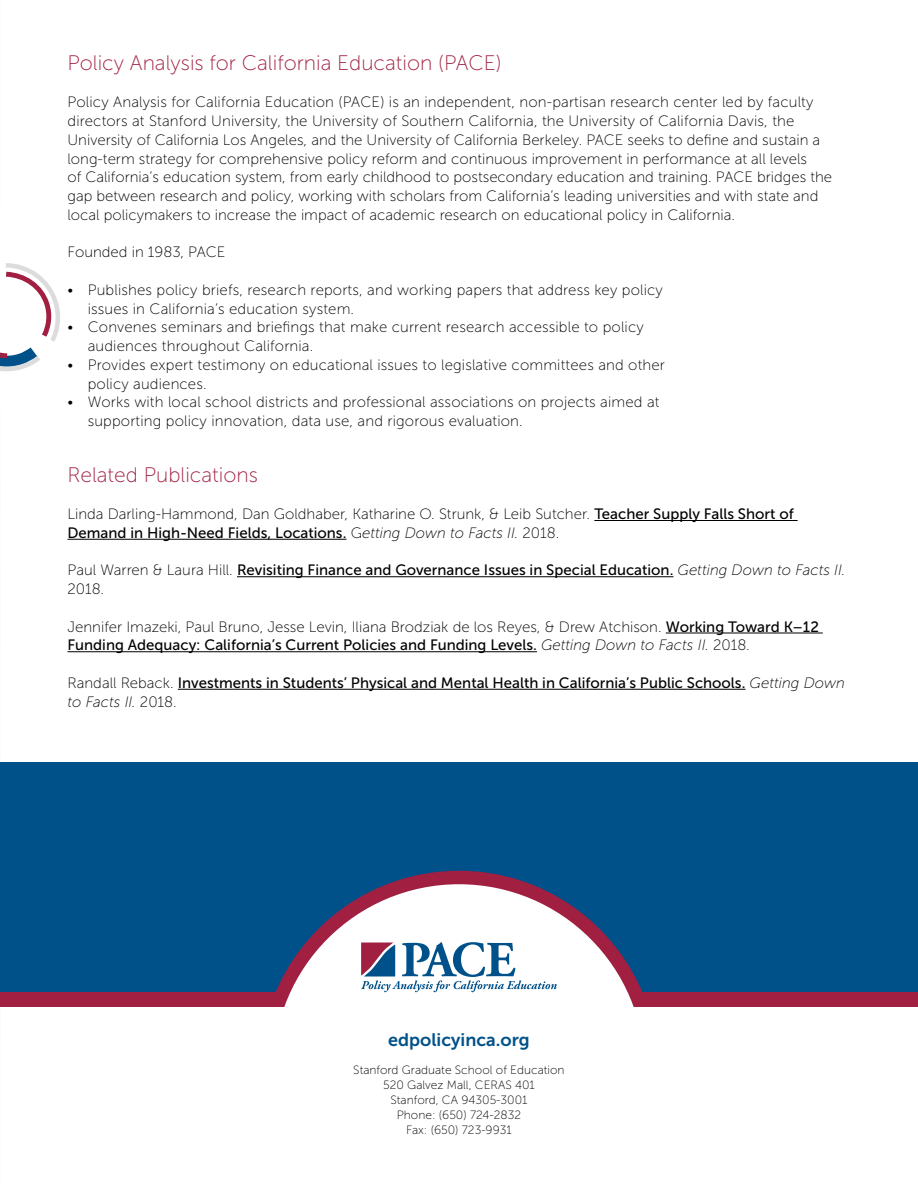
<style>
.page{position:relative;width:918px;height:1188px;background:#fff}
.page>*{position:absolute;margin:0;border:0;box-sizing:border-box;transform-origin:0 0}
.PACE___Pubs_Subhead{font:21px "Museo Sans 100";color:#a11f41}
.Subhead_1{font:18px "Museo Sans 700";color:#00518a}
.Body{font:15px/18.8px "Museo Sans 100";color:#000}
.Body-2{font:15px/18.8px "Museo Sans 500";color:#000}
.Body-3{font:12px "Museo Sans 100";color:#000}
.s1{font-family:"Museo Sans 500"}
.s2{font-style:italic}
.s3{font-family:"Museo Sans 100"}
.s4{font-family:"Museo Sans 100";font-style:italic}
</style>
<div class="page">
<div style="left:0;top:763px;width:918px;height:229px;background:#00518a"></div>
<div style="left:0;top:992px;width:918px;height:14px;background:#a11f41"></div>
<svg style="left:0;top:263px;width:60px;height:109px"></svg>
<svg style="left:388px;top:871px;width:142px;height:13px;fill:#a11f41"></svg>
<svg style="left:273px;top:884px;width:372px;height:123px;fill:#fff"></svg>
<svg style="left:361px;top:942px;width:196px;height:50px"></svg>
<hr style="left:594px;top:520px;width:204px;height:1px;background:#000">
<hr style="left:68px;top:539px;width:279px;height:1px;background:#000">
<hr style="left:237px;top:576px;width:436px;height:1px;background:#000">
<hr style="left:666px;top:633px;width:157px;height:1px;background:#000">
<hr style="left:68px;top:651px;width:469px;height:1px;background:#000">
<hr style="left:178px;top:689px;width:567px;height:1px;background:#000">
<p class="PACE___Pubs_Subhead" style="left:68px;top:51px;width:436px">Policy Analysis for California Education (PACE)</p>
<p class="Body" style="left:68px;top:93px;width:766px">Policy Analysis for California Education (PACE) is an independent, non-partisan research center led by faculty directors at Stanford University, the University of Southern California, the University of California Davis, the University of California Los Angeles, and the University of California Berkeley. PACE seeks to define and sustain a long-term strategy for comprehensive policy reform and continuous improvement in performance at all levels<br>of California’s education system, from early childhood to postsecondary education and training. PACE bridges the gap between research and policy, working with scholars from California’s leading universities and with state and local policymakers to increase the impact of academic research on educational policy in California.</p>
<p class="Body" style="left:68px;top:243px;width:159px">Founded in 1983, PACE</p>
<p class="Body" style="left:88px;top:280px;width:577px;text-indent:-20px">• Publishes policy briefs, research reports, and working papers that address key policy issues in California’s education system.</p>
<p class="Body" style="left:88px;top:318px;width:558px;text-indent:-20px">• Convenes seminars and briefings that make current research accessible to policy audiences throughout California.</p>
<p class="Body" style="left:88px;top:355px;width:579px;text-indent:-20px">• Provides expert testimony on educational issues to legislative committees and other policy audiences.</p>
<p class="Body" style="left:88px;top:393px;width:573px;text-indent:-20px">• Works with local school districts and professional associations on projects aimed at supporting policy innovation, data use, and rigorous evaluation.</p>
<p class="PACE___Pubs_Subhead" style="left:68px;top:463px;width:192px">Related Publications</p>
<p class="Body" style="left:68px;top:505px;width:728px">Linda Darling-Hammond, Dan Goldhaber, Katharine O. Strunk, &amp; Leib Sutcher. <span class="s1">Teacher Supply Falls Short of<br>Demand in High-Need Fields, Locations.</span> G<span class="s2">etting Down to Facts II.</span> 2018.</p>
<p class="Body-2" style="left:68px;top:561px;width:779px"><span class="s3">Paul Warren &amp; Laura Hill.</span> Revisiting Finance and Governance Issues in Special Education. <span class="s4">Getting Down to Facts II.<br></span><span class="s3">2018.</span></p>
<p class="Body" style="left:68px;top:617px;width:753px">Jennifer Imazeki, Paul Bruno, Jesse Levin, Iliana Brodziak de los Reyes, &amp; Drew Atchison. <span class="s1">Working Toward K–12<br>Funding Adequacy: California’s Current Policies and Funding Levels.</span> <span class="s2">Getting Down to Facts II.</span> 2018.</p>
<p class="Body-2" style="left:68px;top:673px;width:779px"><span class="s3">Randall Reback.</span> Investments in Students’ Physical and Mental Health in California’s Public Schools. <span class="s4">Getting Down to Facts II.</span> <span class="s3">2018.</span></p>
<p class="Subhead_1" style="left:388px;top:1029px;width:143px">edpolicyinca.org</p>
<p class="Body-3" style="left:353px;top:1064px;width:213px">Stanford Graduate School of Education</p>
<p class="Body-3" style="left:383px;top:1079px;width:153px">520 Galvez Mall, CERAS 401</p>
<p class="Body-3" style="left:391px;top:1094px;width:138px">Stanford, CA 94305-3001</p>
<p class="Body-3" style="left:397px;top:1109px;width:126px">Phone: (650) 724-2832</p>
<p class="Body-3" style="left:406px;top:1124px;width:107px">Fax: (650) 723-9931</p>
</div>
